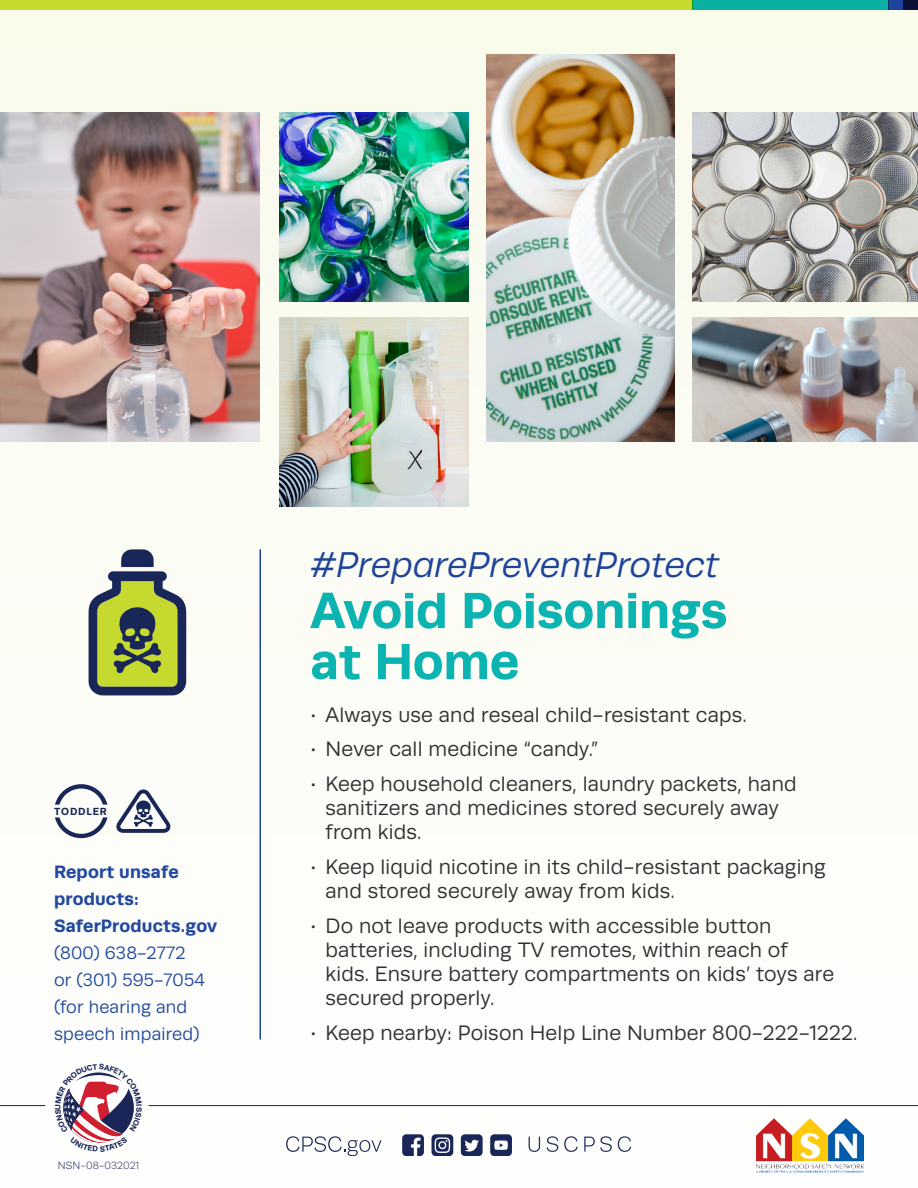
<style>
.page{position:relative;width:918px;height:1188px;background:#fcfdf7}
.page>*{position:absolute;margin:0;border:0;box-sizing:border-box;transform-origin:0 0}
.t1{font:700 51px/51px "Runda";color:#0bb4b0}
.t2{font:italic 36px "Runda";color:#1e439b}
.t3{font:21px/24px "Runda";letter-spacing:.01em;color:#312f30}
.Contact_Info{font:18px/27px "Runda";letter-spacing:.01em;color:#22499f}
.Body{font:300 10.5px "Runda";letter-spacing:.01em;color:#252d5b}
.t4{font:700 10.35px "Runda";letter-spacing:.08em;color:#182757}
.s1{font-weight:700}
</style>
<div class="page">
<svg style="left:55px;top:817px;width:52px;height:21px"></svg>
<svg style="left:55px;top:784px;width:52px;height:21px"></svg>
<hr style="left:260px;top:549px;width:1px;height:491px;background:#1e439b">
<svg style="left:116px;top:789px;width:54px;height:44px"></svg>
<div style="left:0;top:0;width:692px;height:10px;background:#c6d92e"></div>
<div style="left:903px;top:0;width:15px;height:10px;background:#0c1036"></div>
<div style="left:888px;top:0;width:15px;height:10px;background:#1e439b"></div>
<div style="left:692px;top:0;width:196px;height:10px;background:#0ab1a2"></div>
<img style="left:0;top:112px;width:260px;height:330px">
<img style="left:279px;top:317px;width:189px;height:189px">
<img style="left:279px;top:112px;width:189px;height:189px">
<img style="left:486px;top:54px;width:189px;height:388px">
<img style="left:693px;top:112px;width:225px;height:189px">
<img style="left:693px;top:317px;width:225px;height:125px">
<svg style="left:89px;top:549px;width:97px;height:146px"></svg>
<svg style="left:490px;top:1134px;width:22px;height:22px"></svg>
<svg style="left:432px;top:1134px;width:21px;height:22px"></svg>
<svg style="left:402px;top:1134px;width:22px;height:22px"></svg>
<svg style="left:461px;top:1134px;width:22px;height:22px"></svg>
<svg style="left:286px;top:1136px;width:95px;height:20px"></svg>
<svg style="left:529px;top:1137px;width:11px;height:15px"></svg>
<svg style="left:547px;top:1136px;width:11px;height:16px"></svg>
<svg style="left:564px;top:1136px;width:14px;height:16px"></svg>
<svg style="left:584px;top:1136px;width:28px;height:16px"></svg>
<svg style="left:618px;top:1136px;width:13px;height:16px"></svg>
<hr style="left:0;top:1105px;width:45px;height:1px;background:#1a2657">
<img style="left:756px;top:1118px;width:108px;height:54px">
<hr style="left:148px;top:1105px;width:770px;height:1px;background:#1a2657">
<svg style="left:63px;top:1072px;width:71px;height:71px"></svg>
<p class="t4" style="left:54px;top:805px;width:54px">TODDLER</p>
<p class="Contact_Info" style="left:54px;top:858px;width:165px"><span class="s1">Report unsafe products:<br>SaferProducts.gov </span>(800) 638-2772<br>or (301) 595-7054 (for hearing and speech impaired)</p>
<p class="Body" style="left:58px;top:1159px;width:83px">NSN-08-032021</p>
<p class="t2" style="left:310px;top:545px;width:410px">#PreparePreventProtect</p>
<p class="t1" style="left:310px;top:584px;width:418px">Avoid Poisonings at Home</p>
<p class="t3" style="left:310px;top:702px;width:438px">• Always use and reseal child-resistant caps.</p>
<p class="t3" style="left:310px;top:737px;width:289px">• Never call medicine “candy.”</p>
<p class="t3" style="left:326px;top:772px;width:473px;text-indent:-15px">• Keep household cleaners, laundry packets, hand sanitizers and medicines stored securely away from kids.</p>
<p class="t3" style="left:326px;top:855px;width:502px;text-indent:-15px">• Keep liquid nicotine in its child-resistant packaging and stored securely away from kids.</p>
<p class="t3" style="left:326px;top:914px;width:510px;text-indent:-15px">• Do not leave products with accessible button batteries, including TV remotes, within reach of kids. Ensure battery compartments on kids’ toys are secured properly.</p>
<p class="t3" style="left:310px;top:1020px;width:548px">• Keep nearby: Poison Help Line Number 800-222-1222.</p>
</div>
